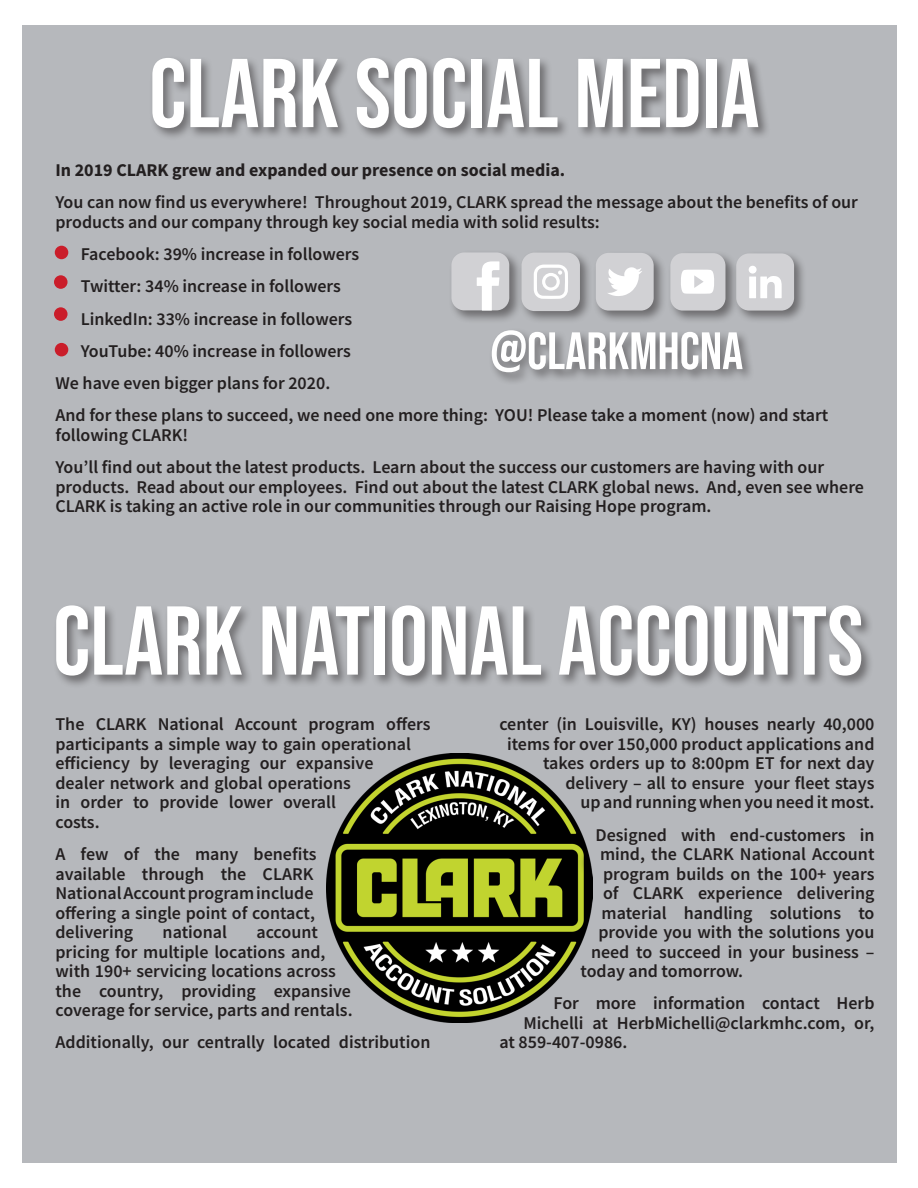
<style>
.page{position:relative;width:918px;height:1188px;background:#fff}
.page>*{position:absolute;margin:0;border:0;box-sizing:border-box;transform-origin:0 0}
.TITLE_AND_SUBTITLES{font:97.5px "Bebas Neue";color:#fff}
.TITLE_AND_SUBTITLES-2{font:52.5px "Bebas Neue";color:#fff}
.CONTENT{font:600 18px/19.5px "Source Sans Pro";color:#231f20}
.CONTENT-2{font:700 18px "Source Sans Pro";color:#231f20}
</style>
<div class="page">
<div style="left:22px;top:25px;width:874px;height:1138px;background:#b6b8bc"></div>
<div style="left:448px;top:249px;width:75px;height:75px;background:#231f20;opacity:.5"></div>
<div style="left:451px;top:252px;width:58px;height:58px;background:#d1d1d4;border-radius:13px"></div>
<svg style="left:477px;top:261px;width:22px;height:50px"></svg>
<div style="left:518px;top:249px;width:75px;height:75px;background:#231f20;opacity:.5"></div>
<div style="left:522px;top:253px;width:58px;height:58px;background:#d1d1d4;border-radius:13px"></div>
<svg style="left:534px;top:265px;width:34px;height:34px"></svg>
<div style="left:593px;top:250px;width:74px;height:74px;background:#231f20;opacity:.5"></div>
<div style="left:596px;top:253px;width:58px;height:58px;background:#d1d1d4;border-radius:13px"></div>
<svg style="left:608px;top:267px;width:34px;height:29px"></svg>
<div style="left:667px;top:250px;width:72px;height:74px;background:#231f20;opacity:.5"></div>
<div style="left:670px;top:253px;width:55px;height:58px;background:#d1d1d4;border-radius:12px"></div>
<svg style="left:681px;top:270px;width:33px;height:24px"></svg>
<div style="left:733px;top:250px;width:75px;height:74px;background:#231f20;opacity:.5"></div>
<div style="left:736px;top:253px;width:58px;height:58px;background:#d1d1d4;border-radius:13px"></div>
<div style="left:749px;top:266px;width:8px;height:8px;background:#fff;border-radius:50%"></div>
<svg style="left:749px;top:276px;width:33px;height:22px"></svg>
<div style="left:149px;top:55px;width:622px;height:87px;background:#231f20;opacity:.5"></div>
<div style="left:488px;top:327px;width:267px;height:59px;background:#231f20;opacity:.5"></div>
<div style="left:55px;top:246px;width:13px;height:13px;background:#ca1d2a;border-radius:50%"></div>
<div style="left:54px;top:275px;width:14px;height:14px;background:#ca1d2a;border-radius:50%"></div>
<div style="left:54px;top:307px;width:14px;height:14px;background:#ca1d2a;border-radius:50%"></div>
<div style="left:55px;top:343px;width:13px;height:13px;background:#ca1d2a;border-radius:50%"></div>
<div style="left:53px;top:603px;width:821px;height:86px;background:#231f20;opacity:.5"></div>
<img style="left:326px;top:753px;width:267px;height:269px">
<p class="TITLE_AND_SUBTITLES" style="left:149px;top:38px;width:612px">CLARK SOCIAL MEDIA</p>
<p class="CONTENT-2" style="left:56px;top:158px;width:511px">In 2019 CLARK grew and expanded our presence on social media.</p>
<p class="CONTENT" style="left:56px;top:192px;width:804px">You can now find us everywhere! Throughout 2019, CLARK spread the message about the benefits of our products and our company through key social media with solid results:</p>
<p class="CONTENT" style="left:81px;top:244px;width:280px">Facebook: 39% increase in followers</p>
<p class="CONTENT" style="left:81px;top:276px;width:262px">Twitter: 34% increase in followers</p>
<p class="CONTENT" style="left:81px;top:309px;width:273px">LinkedIn: 33% increase in followers</p>
<p class="CONTENT" style="left:81px;top:341px;width:272px">YouTube: 40% increase in followers</p>
<p class="CONTENT" style="left:56px;top:373px;width:276px">We have even bigger plans for 2020.</p>
<p class="CONTENT" style="left:56px;top:405px;width:774px">And for these plans to succeed, we need one more thing: YOU! Please take a moment (now) and start following CLARK!</p>
<p class="CONTENT" style="left:56px;top:457px;width:810px">You’ll find out about the latest products. Learn about the success our customers are having with our products. Read about our employees. Find out about the latest CLARK global news. And, even see where<br>CLARK is taking an active role in our communities through our Raising Hope program.</p>
<p class="TITLE_AND_SUBTITLES-2" style="left:490px;top:321px;width:254px">@CLARKMHCNA</p>
<p class="TITLE_AND_SUBTITLES" style="left:53px;top:586px;width:812px">CLARK NATIONAL ACCOUNTS</p>
<p class="CONTENT" style="left:56px;top:714px;width:376px">The CLARK National Account program offers participants a simple way to gain operational efficiency by leveraging our expansive<br>dealer network and global operations<br>in order to provide lower overall<br>costs.</p>
<p class="CONTENT" style="left:56px;top:844px;width:263px">A few of the many benefits available through the CLARK<br>National Account program include offering a single point of contact, delivering</p>
<p class="CONTENT" style="left:163px;top:922px;width:66px">national</p>
<p class="CONTENT" style="left:56px;top:922px;width:299px;text-indent:201px">account pricing for multiple locations and, with 190+ servicing locations across the country, providing expansive coverage for service, parts and rentals.</p>
<p class="CONTENT" style="left:56px;top:1032px;width:376px">Additionally, our centrally located distribution</p>
<p class="CONTENT" style="left:499px;top:714px;width:377px;text-align:right">center (in Louisville, KY) houses nearly 40,000 items for over 150,000 product applications and takes orders up to 8:00pm ET for next day delivery – all to ensure your fleet stays<br>up and running when you need it most.</p>
<p class="CONTENT" style="left:596px;top:825px;width:280px">Designed with end-customers in</p>
<p class="CONTENT" style="left:600px;top:844px;width:276px">mind, the CLARK National Account</p>
<p class="CONTENT" style="left:603px;top:864px;width:273px">program builds on the 100+ years</p>
<p class="CONTENT" style="left:603px;top:883px;width:273px">of CLARK experience delivering</p>
<p class="CONTENT" style="left:602px;top:903px;width:274px">material handling solutions to</p>
<p class="CONTENT" style="left:598px;top:922px;width:278px">provide you with the solutions you</p>
<p class="CONTENT" style="left:591px;top:942px;width:285px">need to succeed in your business –</p>
<p class="CONTENT" style="left:580px;top:961px;width:164px">today and tomorrow.</p>
<p class="CONTENT" style="left:554px;top:993px;width:323px">For more information contact Herb</p>
<p class="CONTENT" style="left:524px;top:1013px;width:352px">Michelli at HerbMichelli@clarkmhc.com, or,</p>
<p class="CONTENT" style="left:499px;top:1032px;width:129px">at 859-407-0986.</p>
</div>
